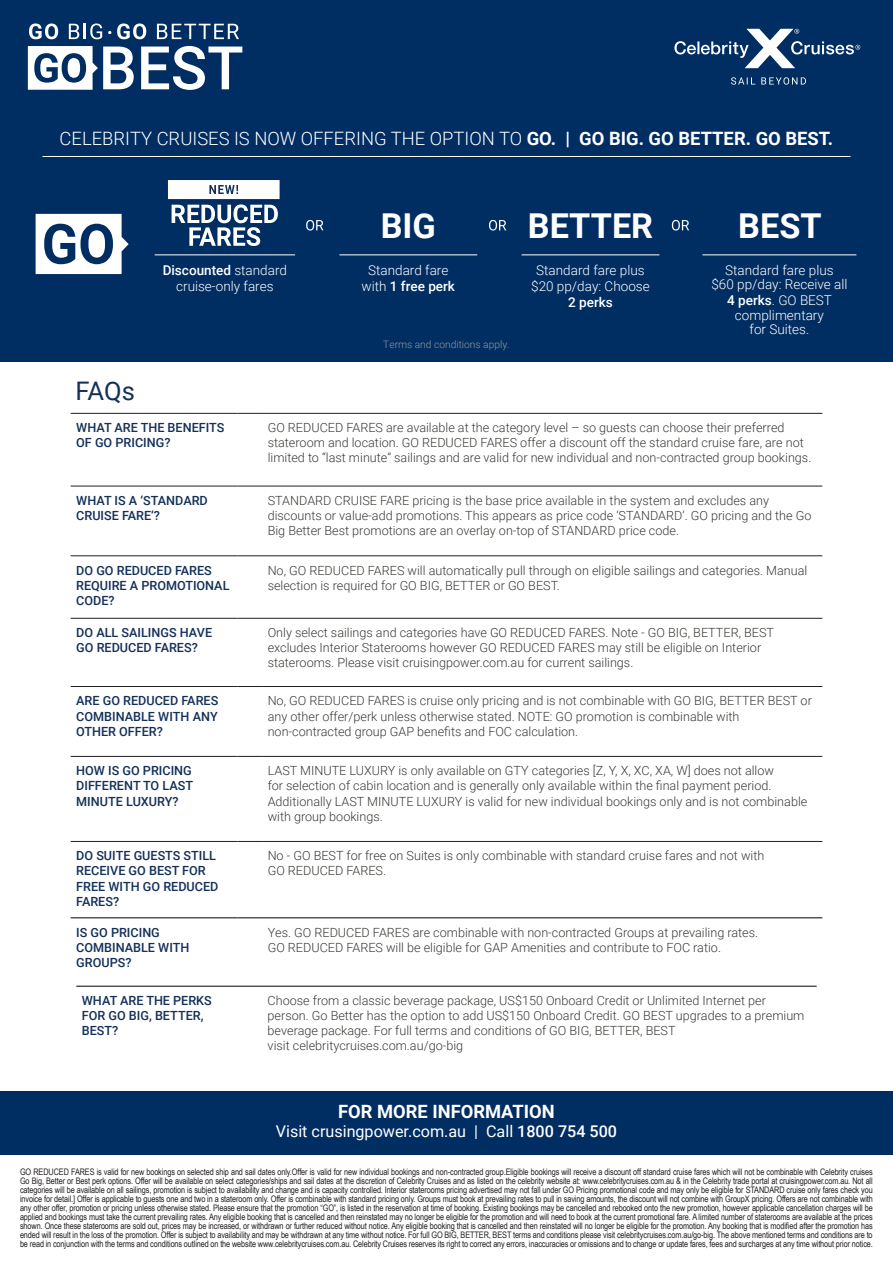
<style>
.page{position:relative;width:893px;height:1263px;background:#fff}
.page>*{position:absolute;margin:0;border:0;box-sizing:border-box;transform-origin:0 0}
.t1{font:700 34.35px "Roboto";color:#fff}
.t2{font:25.65px "Roboto";color:#143059}
.t3{font:300 18.45px "Roboto";color:#fff}
.t4{font:700 18.3px "Roboto";color:#fff}
.t5{font:16.2px "Roboto";color:#fff}
.t6{font:300 13.5px/16.2px "Roboto";color:#fff;text-align:center}
.t7{font:500 13.5px "Roboto";color:#fff}
.t8{font:300 12.6px/15.1px "Roboto";color:#3c3935}
.t9{font:500 12.6px/15.1px "Roboto";color:#143059}
.t10{font:300 10.2px "Roboto";color:#98999a}
.AZA_T_Cs{font:9px/9px "Arial Narrow";letter-spacing:-.01em;color:#231f20;text-align:justify}
.s1{font-weight:700}
.s2{font-weight:500}
.s3{font-weight:300}
</style>
<div class="page">
<div style="left:0;top:0;width:893px;height:361px;background:#002d62"></div>
<svg style="left:36px;top:214px;width:93px;height:60px"></svg>
<hr style="left:155px;top:254px;width:140px;height:1px;background:#fff">
<hr style="left:339px;top:254px;width:138px;height:1px;background:#fff">
<hr style="left:522px;top:254px;width:137px;height:1px;background:#fff">
<hr style="left:702px;top:254px;width:154px;height:1px;background:#fff">
<svg style="left:489px;top:220px;width:17px;height:11px"></svg>
<svg style="left:672px;top:220px;width:17px;height:11px"></svg>
<svg style="left:306px;top:220px;width:17px;height:11px"></svg>
<svg style="left:168px;top:180px;width:112px;height:66px"></svg>
<svg style="left:674px;top:29px;width:186px;height:56px"></svg>
<div style="left:0;top:1091px;width:893px;height:63px;background:#002d62"></div>
<hr style="left:71px;top:413px;width:166px;height:1px;background:#231f20">
<svg style="left:237px;top:413px;width:25px;height:1px"></svg>
<hr style="left:262px;top:413px;width:560px;height:1px;background:#231f20">
<hr style="left:71px;top:486px;width:166px;height:1px;background:#231f20">
<svg style="left:237px;top:486px;width:25px;height:1px"></svg>
<hr style="left:262px;top:486px;width:560px;height:1px;background:#231f20">
<hr style="left:71px;top:555px;width:166px;height:1px;background:#231f20">
<svg style="left:237px;top:555px;width:25px;height:1px"></svg>
<hr style="left:262px;top:555px;width:560px;height:1px;background:#231f20">
<hr style="left:71px;top:618px;width:166px;height:1px;background:#231f20">
<svg style="left:237px;top:618px;width:25px;height:1px"></svg>
<hr style="left:262px;top:618px;width:560px;height:1px;background:#231f20">
<hr style="left:71px;top:686px;width:166px;height:1px;background:#231f20">
<svg style="left:237px;top:686px;width:25px;height:1px"></svg>
<hr style="left:262px;top:686px;width:560px;height:1px;background:#231f20">
<hr style="left:71px;top:756px;width:166px;height:1px;background:#231f20">
<svg style="left:237px;top:756px;width:25px;height:1px"></svg>
<hr style="left:262px;top:756px;width:560px;height:1px;background:#231f20">
<hr style="left:71px;top:841px;width:166px;height:1px;background:#231f20">
<svg style="left:237px;top:841px;width:25px;height:1px"></svg>
<hr style="left:262px;top:841px;width:560px;height:1px;background:#231f20">
<hr style="left:71px;top:917px;width:166px;height:1px;background:#000">
<svg style="left:237px;top:917px;width:25px;height:1px"></svg>
<hr style="left:262px;top:917px;width:560px;height:1px;background:#000">
<hr style="left:76px;top:986px;width:167px;height:1px;background:#000">
<svg style="left:243px;top:986px;width:19px;height:1px"></svg>
<hr style="left:262px;top:986px;width:555px;height:1px;background:#000">
<hr style="left:43px;top:156px;width:807px;height:1px;background:#fff">
<svg style="left:29px;top:23px;width:29px;height:16px"></svg>
<svg style="left:69px;top:23px;width:33px;height:16px"></svg>
<svg style="left:117px;top:23px;width:29px;height:16px"></svg>
<svg style="left:157px;top:24px;width:82px;height:15px"></svg>
<svg style="left:28px;top:46px;width:106px;height:44px"></svg>
<svg style="left:141px;top:46px;width:101px;height:44px"></svg>
<p class="t3" style="left:60px;top:125px;width:775px">CELEBRITY CRUISES IS NOW OFFERING THE OPTION TO <span class="s1">GO. | GO BIG. GO BETTER. GO BEST.</span></p>
<p class="t1" style="left:381px;top:201px;width:57px">BIG</p>
<p class="t1" style="left:528px;top:201px;width:127px">BETTER</p>
<p class="t1" style="left:738px;top:201px;width:85px">BEST</p>
<p class="t2" style="left:75px;top:373px;width:61px">FAQs</p>
<p class="t6" style="left:163px;top:261px;width:126px"><span class="s2">Discounted</span> standard cruise-only fares</p>
<p class="t6" style="left:368px;top:261px;width:82px">Standard fare</p>
<p class="t7" style="left:362px;top:277px;width:95px"><span class="s3">with</span> 1 free perk</p>
<p class="t10" style="left:383px;top:337px;width:128px">Terms and conditions apply.</p>
<p class="t6" style="left:531px;top:261px;width:120px">Standard fare plus $20 pp/day: Choose<br><span class="s2">2 perks</span></p>
<p class="t6" style="left:725px;top:261px;width:110px">Standard fare plus</p>
<p class="t6" style="left:711px;top:276px;width:137px">$60 pp/day: Receive all<br><span class="s2">4 perks</span>. GO BEST</p>
<p class="t6" style="left:735px;top:306px;width:90px">complimentary</p>
<p class="t6" style="left:750px;top:321px;width:61px">for Suites.</p>
<p class="t9" style="left:76px;top:420px;width:150px">WHAT ARE THE BENEFITS<br>OF GO PRICING?</p>
<p class="t8" style="left:268px;top:420px;width:545px">GO REDUCED FARES are available at the category level – so guests can choose their preferred stateroom and location. GO REDUCED FARES offer a discount off the standard cruise fare, are not limited to “last minute” sailings and are valid for new individual and non-contracted group bookings.</p>
<p class="t9" style="left:76px;top:492px;width:133px">WHAT IS A ‘STANDARD<br>CRUISE FARE’?</p>
<p class="t8" style="left:268px;top:492px;width:545px">STANDARD CRUISE FARE pricing is the base price available in the system and excludes any discounts or value-add promotions. This appears as price code ‘STANDARD’. GO pricing and the Go<br>Big Better Best promotions are an overlay on-top of STANDARD price code.</p>
<p class="t9" style="left:76px;top:562px;width:155px">DO GO REDUCED FARES<br>REQUIRE A PROMOTIONAL<br>CODE?</p>
<p class="t8" style="left:268px;top:562px;width:541px">No, GO REDUCED FARES will automatically pull through on eligible sailings and categories. Manual selection is required for GO BIG, BETTER or GO BEST.</p>
<p class="t9" style="left:76px;top:625px;width:137px">DO ALL SAILINGS HAVE<br>GO REDUCED FARES?</p>
<p class="t8" style="left:268px;top:625px;width:508px">Only select sailings and categories have GO REDUCED FARES. Note - GO BIG, BETTER, BEST excludes Interior Staterooms however GO REDUCED FARES may still be eligible on Interior staterooms. Please visit cruisingpower.com.au for current sailings.</p>
<p class="t9" style="left:76px;top:693px;width:144px;text-align:justify">ARE GO REDUCED FARES COMBINABLE WITH ANY OTHER OFFER?</p>
<p class="t8" style="left:268px;top:693px;width:546px">No, GO REDUCED FARES is cruise only pricing and is not combinable with GO BIG, BETTER BEST or any other offer/perk unless otherwise stated. NOTE: GO promotion is combinable with</p>
<p class="t8" style="left:268px;top:723px;width:312px">non-contracted group GAP benefits and FOC calculation.</p>
<p class="t9" style="left:76px;top:763px;width:118px;text-align:justify">HOW IS GO PRICING DIFFERENT TO LAST MINUTE LUXURY?</p>
<p class="t8" style="left:268px;top:763px;width:541px">LAST MINUTE LUXURY is only available on GTY categories [Z, Y, X, XC, XA, W] does not allow<br>for selection of cabin location and is generally only available within the final payment period.<br>Additionally LAST MINUTE LUXURY is valid for new individual bookings only and is not combinable with group bookings.</p>
<p class="t9" style="left:76px;top:848px;width:144px">DO SUITE GUESTS STILL<br>RECEIVE GO BEST FOR<br>FREE WITH GO REDUCED<br>FARES?</p>
<p class="t8" style="left:268px;top:848px;width:498px">No - GO BEST for free on Suites is only combinable with standard cruise fares and not with</p>
<p class="t8" style="left:268px;top:863px;width:120px">GO REDUCED FARES.</p>
<p class="t9" style="left:76px;top:924px;width:115px">IS GO PRICING<br>COMBINABLE WITH<br>GROUPS?</p>
<p class="t8" style="left:268px;top:924px;width:492px">Yes. GO REDUCED FARES are combinable with non-contracted Groups at prevailing rates.</p>
<p class="t8" style="left:268px;top:939px;width:455px">GO REDUCED FARES will be eligible for GAP Amenities and contribute to FOC ratio.</p>
<p class="t9" style="left:82px;top:992px;width:132px">WHAT ARE THE PERKS<br>FOR GO BIG, BETTER,<br>BEST?</p>
<p class="t8" style="left:268px;top:992px;width:538px">Choose from a classic beverage package, US$150 Onboard Credit or Unlimited Internet per person. Go Better has the option to add US$150 Onboard Credit. GO BEST upgrades to a premium beverage package. For full terms and conditions of GO BIG, BETTER, BEST</p>
<p class="t8" style="left:268px;top:1038px;width:197px">visit celebritycruises.com.au/go-big</p>
<p class="t4" style="left:338px;top:1098px;width:218px">FOR MORE INFORMATION</p>
<p class="t5" style="left:276px;top:1120px;width:343px">Visit crusingpower.com.au | Call <span class="s2">1800 754 500</span></p>
<p class="AZA_T_Cs" style="left:20px;top:1167px;width:854px">GO REDUCED FARES is valid for new bookings on selected ship and sail dates only.Offer is valid for new individual bookings and non-contracted group.Eligible bookings will receive a discount off standard cruise fares which will not be combinable with Celebrity cruises Go Big, Better or Best perk options. Offer will be available on select categories/ships and sail dates at the discretion of Celebrity Cruises and as listed on the celebrity website at: www.celebritycruises.com.au &amp; in the Celebrity trade portal at cruisingpower.com.au. Not all categories will be available on all sailings, promotion is subject to availability and change and is capacity controlled. Interior staterooms pricing advertised may not fall under GO Pricing promotional code and may only be eligible for STANDARD cruise only fares check you invoice for detail.] Offer is applicable to guests one and two in a stateroom only. Offer is combinable with standard pricing only. Groups must book at prevailing rates to pull in saving amounts, the discount will not combine with GroupX pricing. Offers are not combinable with any other offer, promotion or pricing unless otherwise stated. Please ensure that the promotion “GO”, is listed in the reservation at time of booking. Existing bookings may be cancelled and rebooked onto the new promotion, however applicable cancellation charges will be applied and bookings must take the current prevailing rates. Any eligible booking that is cancelled and then reinstated may no longer be eligible for the promotion and will need to book at the current promotional fare. A limited number of staterooms are available at the prices shown. Once these staterooms are sold out, prices may be increased, or withdrawn or further reduced without notice. Any eligible booking that is cancelled and then reinstated will no longer be eligible for the promotion. Any booking that is modified after the promotion has ended will result in the loss of the promotion. Offer is subject to availability and may be withdrawn at any time without notice. For full GO BIG, BETTER, BEST terms and conditions please visit celebritycruises.com.au/go-big. The above mentioned terms and conditions are to be read in conjunction with the terms and conditions outlined on the website www.celebritycruises.com.au. Celebrity Cruises reserves its right to correct any errors, inaccuracies or omissions and to change or update fares, fees and surcharges at any time without prior notice.</p>
</div>
